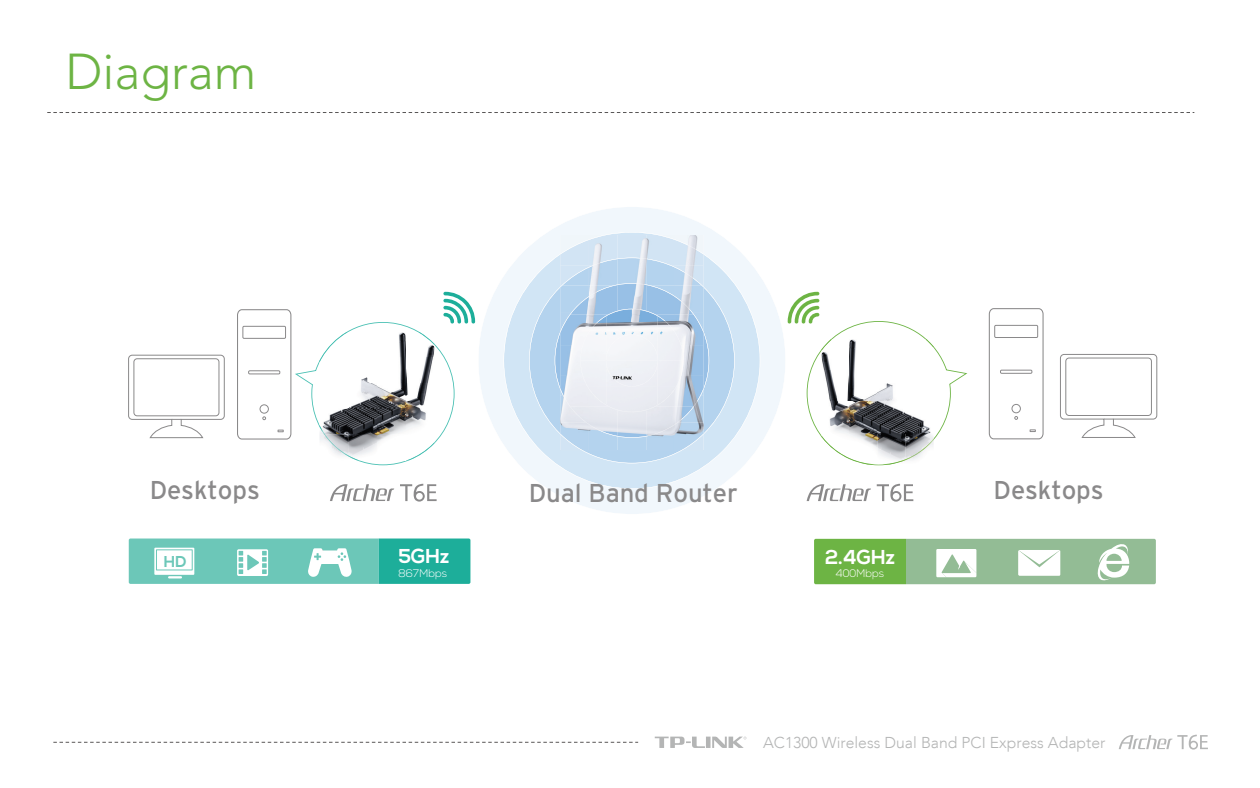
<style>
.page{position:relative;width:1260px;height:788px;background:#fff}
.page>*{position:absolute;margin:0;border:0;box-sizing:border-box;transform-origin:0 0}
.t1{font:300 49.96px "Avenir LT Std";color:#6db444}
.t2{font:25.72px "Interstate";letter-spacing:-.005em;color:#8a898a}
.t3{font:700 20.12px "Nexa";letter-spacing:-.005em;color:#fff}
.t4{font:300 15.75px "Avenir LT";color:#b4b5b5}
.t5{font:700 15.75px "Nexa";color:#6cc7b8}
.t6{font:300 10.94px "Nexa";letter-spacing:-.005em;color:#fff}
</style>
<div class="page">
<svg style="left:47px;top:112px;width:1147px;height:1px"></svg>
<svg style="left:479px;top:207px;width:306px;height:307px"></svg>
<svg style="left:504px;top:232px;width:256px;height:257px"></svg>
<svg style="left:128px;top:354px;width:97px;height:84px"></svg>
<svg style="left:988px;top:308px;width:56px;height:132px"></svg>
<svg style="left:1060px;top:354px;width:98px;height:84px"></svg>
<svg style="left:814px;top:538px;width:342px;height:46px;background:#9bc591"></svg>
<svg style="left:129px;top:538px;width:341px;height:46px;background:#6ec9bb"></svg>
<svg style="left:788px;top:292px;width:179px;height:173px"></svg>
<img style="left:822px;top:436px;width:28px;height:23px">
<img style="left:850px;top:458px;width:56px;height:6px">
<img style="left:906px;top:438px;width:28px;height:22px">
<svg style="left:237px;top:292px;width:238px;height:173px"></svg>
<img style="left:324px;top:434px;width:24px;height:22px">
<img style="left:560px;top:235px;width:29px;height:4px">
<img style="left:675px;top:235px;width:29px;height:4px">
<img style="left:560px;top:254px;width:29px;height:31px">
<img style="left:589px;top:235px;width:29px;height:23px">
<img style="left:618px;top:235px;width:28px;height:23px">
<img style="left:646px;top:235px;width:29px;height:23px">
<img style="left:675px;top:254px;width:29px;height:31px">
<img style="left:560px;top:239px;width:29px;height:15px">
<img style="left:589px;top:235px;width:17px;height:5px">
<img style="left:657px;top:235px;width:18px;height:5px">
<img style="left:675px;top:239px;width:29px;height:15px">
<img style="left:562px;top:267px;width:27px;height:18px">
<img style="left:589px;top:258px;width:86px;height:26px">
<img style="left:675px;top:267px;width:27px;height:18px">
<img style="left:589px;top:258px;width:29px;height:9px">
<img style="left:646px;top:258px;width:29px;height:9px">
<img style="left:589px;top:284px;width:29px;height:1px">
<img style="left:618px;top:283px;width:28px;height:2px">
<img style="left:646px;top:284px;width:29px;height:1px">
<svg style="left:529px;top:285px;width:206px;height:178px;background:#c1d8ed"></svg>
<img style="left:646px;top:424px;width:29px;height:12px">
<img style="left:675px;top:407px;width:19px;height:17px">
<img style="left:588px;top:334px;width:18px;height:1px">
<img style="left:606px;top:316px;width:52px;height:18px">
<img style="left:658px;top:334px;width:18px;height:1px">
<img style="left:588px;top:335px;width:18px;height:51px">
<img style="left:658px;top:335px;width:18px;height:51px">
<div style="left:606px;top:334px;width:52px;height:70px;background:#eff1f6"></div>
<img style="left:587px;top:315px;width:19px;height:19px">
<img style="left:606px;top:309px;width:52px;height:7px">
<img style="left:658px;top:316px;width:19px;height:18px">
<img style="left:580px;top:334px;width:8px;height:52px">
<img style="left:676px;top:334px;width:8px;height:52px">
<img style="left:587px;top:386px;width:19px;height:19px">
<img style="left:606px;top:404px;width:52px;height:8px">
<img style="left:658px;top:386px;width:19px;height:19px">
<svg style="left:53px;top:742px;width:585px;height:1px"></svg>
<svg style="left:655px;top:736px;width:91px;height:11px"></svg>
<svg style="left:1119px;top:734px;width:89px;height:15px"></svg>
<svg style="left:330px;top:484px;width:64px;height:17px"></svg>
<svg style="left:400px;top:483px;width:37px;height:18px"></svg>
<svg style="left:807px;top:484px;width:64px;height:17px"></svg>
<svg style="left:877px;top:483px;width:36px;height:18px"></svg>
<h1 class="t1" style="left:66px;top:42px;width:192px">Diagram</h1>
<h2 class="t2" style="left:150px;top:475px;width:112px">Desktops</h2>
<h2 class="t2" style="left:529px;top:478px;width:211px">Dual Band Router</h2>
<h2 class="t2" style="left:994px;top:475px;width:112px">Desktops</h2>
<p class="t5" style="left:164px;top:552px;width:24px">HD</p>
<p class="t3" style="left:398px;top:545px;width:52px">5GHz</p>
<p class="t6" style="left:398px;top:566px;width:50px">867Mbps</p>
<p class="t3" style="left:825px;top:545px;width:71px">2.4GHz</p>
<p class="t6" style="left:836px;top:567px;width:50px">400Mbps</p>
<p class="t4" style="left:763px;top:733px;width:344px">AC1300 Wireless Dual Band PCI Express Adapter</p>
</div>
